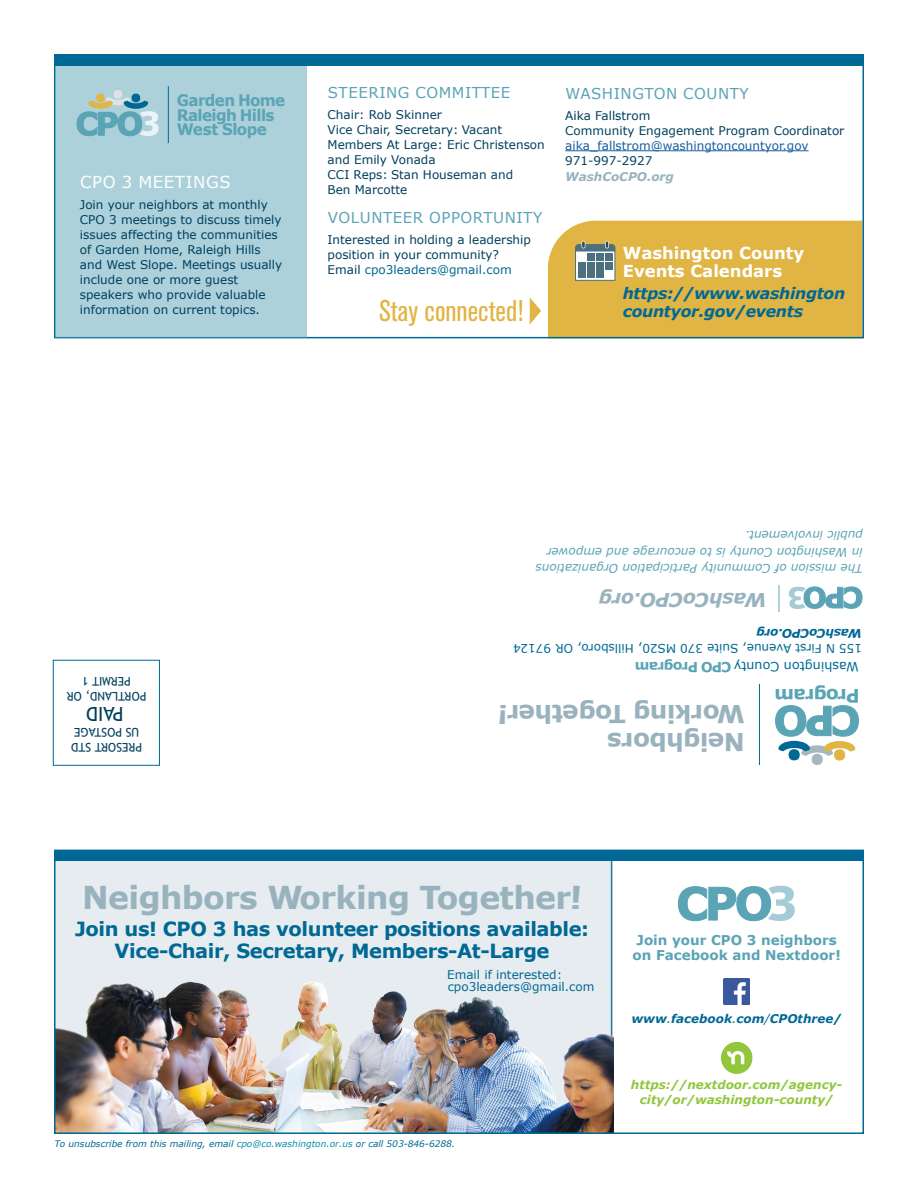
<style>
.page{position:relative;width:918px;height:1188px;background:#fff}
.page>*{position:absolute;margin:0;border:0;box-sizing:border-box;transform-origin:0 0}
.t1{font:700 31.5px "Verdana";letter-spacing:-.02em;color:#99b3be}
.t2{font:condensed 29.7px "Akzidenz Grotesk BE";color:#e0b544}
.t3{font:700 24.75px/27.3px "Verdana";letter-spacing:-.02em;color:#99b3be}
.t4{font:700 19.5px/22.5px "Verdana";letter-spacing:-.02em;color:#006894;text-align:center}
.t5{font:19.5px "Trebuchet MS";color:#003f5e}
.t6{font:italic 700 19.05px "Verdana";letter-spacing:-.02em;color:#99b3be}
.t7{font:700 18.6px "Verdana";letter-spacing:-.04em;color:#5aa4b5}
.t8{font:700 16.5px/18px "Verdana";color:#fff}
.t9{font:16.5px "Verdana";letter-spacing:.035em;color:#fff}
.t10{font:700 15.9px/14.9px "Verdana";letter-spacing:-.04em;color:#5aa4b5;scale:.96 1}
.t11{font:italic 700 15.75px/18px "Verdana";letter-spacing:-.02em;color:#006894}
.t12{font:15px "Verdana";letter-spacing:.035em;color:#5aa4b5}
.t13{font:700 13.5px/15px "Verdana";color:#5aa4b5}
.t14{font:12.75px "Verdana";color:#006894}
.t15{font:12px/15px "Verdana";color:#003f5e}
.t16{font:italic 12px/16.5px "Verdana";color:#5aa4b5}
.t17{font:12px/12px "Verdana";color:#006894}
.t18{font:italic 700 12px/15px "Verdana";color:#91c73d;text-align:center}
.t19{font:12px "Verdana";color:#175d9e}
.t20{font:12px/15px "Trebuchet MS";color:#003f5e}
.t21{font:italic 700 12px "Verdana";color:#006894}
.t22{font:italic 700 12px "Verdana";color:#99b3be}
.t23{font:italic 700 12px "Verdana";letter-spacing:-.02em;color:#006894}
.t24{font:italic 9px "Verdana";color:#006894}
.s1{color:#006894}
.s2{font-weight:700;font-size:13.8px;color:#5aa4b5}
.s3{font-size:25.95px}
.s4{color:#0d8ab1}
.s5{font-weight:400}
</style>
<div class="page">
<div style="left:54px;top:850px;width:810px;height:11px;background:#006894"></div>
<img style="left:724px;top:979px;width:25px;height:26px">
<div style="left:56px;top:57px;width:251px;height:281px;background:#acd1da"></div>
<hr style="left:565px;top:150px;width:244px;height:1px;background:#175d9e">
<div style="left:54px;top:55px;width:810px;height:11px;background:#006894"></div>
<hr style="left:168px;top:86px;width:1px;height:57px;background:#006894">
<svg style="left:779px;top:585px;width:1px;height:27px"></svg>
<svg style="left:548px;top:221px;width:315px;height:117px;background:#d9b34b"></svg>
<div style="left:53px;top:660px;width:107px;height:106px;border:1px solid #006894"></div>
<hr style="left:759px;top:684px;width:1px;height:81px;background:#006894">
<svg style="left:775px;top:705px;width:84px;height:60px"></svg>
<svg style="left:789px;top:587px;width:73px;height:22px"></svg>
<svg style="left:77px;top:90px;width:82px;height:46px"></svg>
<svg style="left:678px;top:886px;width:117px;height:35px"></svg>
<img style="left:720px;top:1041px;width:33px;height:33px">
<svg style="left:530px;top:297px;width:11px;height:27px"></svg>
<div style="left:54px;top:861px;width:558px;height:271px;background:#e6ecef"></div>
<img style="left:57px;top:978px;width:556px;height:153px">
<div style="left:54px;top:850px;width:810px;height:284px;border:2px solid #006894"></div>
<h3 class="t10" style="left:177px;top:92px;width:115px">Garden Home<br>Raleigh Hills<br>West Slope</h3>
<h3 class="t9" style="left:80px;top:170px;width:152px">CPO 3 MEETINGS</h3>
<p class="t15" style="left:80px;top:197px;width:204px">Join your neighbors at monthly<br>CPO 3 meetings to discuss timely issues affecting the communities of Garden Home, Raleigh Hills and West Slope. Meetings usually include one or more guest speakers who provide valuable information on current topics.</p>
<p class="t12" style="left:328px;top:82px;width:184px">STEERING COMMITTEE</p>
<p class="t15" style="left:328px;top:107px;width:219px">Chair: Rob Skinner<br>Vice Chair, Secretary: Vacant<br>Members At Large: Eric Christenson and Emily Vonada<br>CCI Reps: Stan Houseman and<br>Ben Marcotte</p>
<p class="t12" style="left:328px;top:208px;width:216px">VOLUNTEER OPPORTUNITY</p>
<p class="t15" style="left:328px;top:232px;width:205px">Interested in holding a leadership position in your community?<br>Email <span class="s1">cpo3leaders@gmail.com</span></p>
<h2 class="t2" style="left:379px;top:294px;width:146px">Stay connected!</h2>
<p class="t12" style="left:565px;top:83px;width:185px">WASHINGTON COUNTY</p>
<p class="t15" style="left:565px;top:108px;width:281px">Aika Fallstrom<br>Community Engagement Program Coordinator</p>
<p class="t19" style="left:565px;top:137px;width:245px">aika_fallstrom@washingtoncountyor.gov</p>
<p class="t15" style="left:565px;top:153px;width:89px">971-997-2927</p>
<p class="t22" style="left:565px;top:168px;width:110px">WashCoCPO.org</p>
<h3 class="t8" style="left:623px;top:243px;width:183px">Washington County<br>Events Calendars</h3>
<h3 class="t11" style="left:623px;top:284px;width:224px">https://www.washington countyor.gov/events</h3>
<p class="t20" style="left:146px;top:703px;width:81px;text-align:center;rotate:-180deg">PORTLAND, OR<br>PERMIT 1</p>
<h3 class="t5" style="left:124px;top:726px;width:39px;rotate:-180deg">PAID</h3>
<p class="t20" style="left:142px;top:754px;width:72px;rotate:-180deg">PRESORT STD<br>US POSTAGE</p>
<p class="t16" style="left:863px;top:577px;width:329px;rotate:-180deg">The mission of Community Participation Organizations in Washington County is to encourage and empower public involvement.</p>
<h3 class="t6" style="left:767px;top:613px;width:170px;rotate:-180deg">WashCoCPO.org</h3>
<p class="t23" style="left:862px;top:642px;width:107px;rotate:-180deg">WashCoCPO.org</p>
<p class="t17" style="left:862px;top:655px;width:351px;rotate:-180deg">155 N First Avenue, Suite 370 MS20, Hillsboro, OR 97124</p>
<p class="t14" style="left:859px;top:675px;width:226px;rotate:-180deg">Washington County <span class="s2">CPO Program</span></p>
<h3 class="t3" style="left:745px;top:756px;width:250px;rotate:-180deg">Neighbors<br>Working Together<span class="s3">!</span></h3>
<h3 class="t7" style="left:860px;top:709px;width:87px;rotate:-180deg">Program</h3>
<h1 class="t1" style="left:82px;top:875px;width:503px">Neighbors Working Together!</h1>
<h3 class="t4" style="left:75px;top:917px;width:516px">Join us! CPO 3 has volunteer positions available:<br>Vice-Chair, Secretary, Members-At-Large</h3>
<p class="t17" style="left:447px;top:968px;width:149px">Email if interested: cpo3leaders@gmail.com</p>
<p class="t24" style="left:54px;top:1138px;width:402px">To unsubscribe from this mailing, email <span class="s4">cpo@co.washington.or.us</span> or call 503-846-6288.</p>
<p class="t13" style="left:633px;top:932px;width:210px">Join your CPO 3 neighbors on Facebook and Nextdoor!</p>
<p class="t21" style="left:632px;top:1010px;width:212px">www<span class="s5">.</span>facebook<span class="s5">.</span>com<span class="s5">/</span>CPOthree/</p>
<p class="t18" style="left:631px;top:1076px;width:213px">https://nextdoor.com/agency&shy;city/or/washington-county/</p>
</div>
